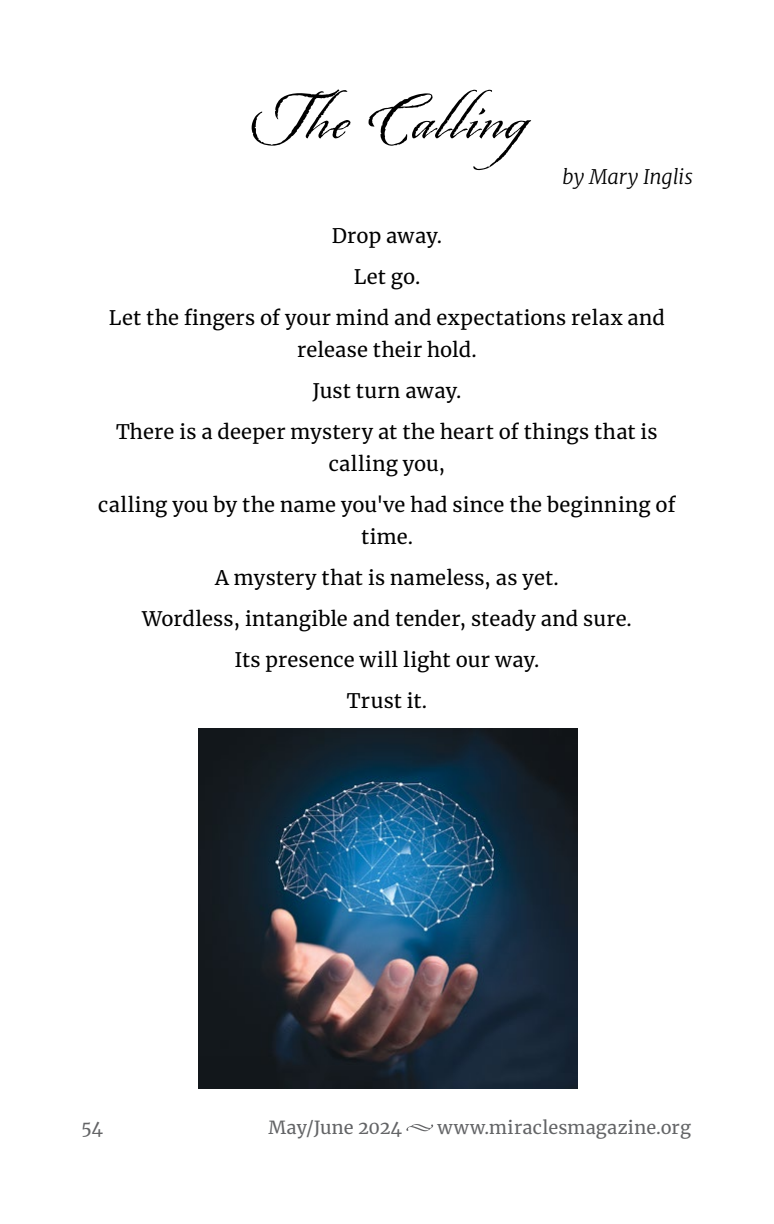
<style>
.page{position:relative;width:774px;height:1224px;background:#fff}
.page>*{position:absolute;margin:0;border:0;box-sizing:border-box;transform-origin:0 0}
.t1{font:64px "Origins";letter-spacing:.06em;color:#000}
.t2{font:20px/41px "Merriweather";letter-spacing:.01em;color:#000;text-align:center}
.t3{font:italic 300 20px "Merriweather";letter-spacing:-.005em;color:#000}
.t4{font:18px "Merriweather";letter-spacing:.015em;color:#636466}
</style>
<div class="page">
<svg style="left:406px;top:1124px;width:27px;height:7px"></svg>
<img style="left:199px;top:729px;width:378px;height:360px">
<h1 class="t1" style="left:248px;top:78px;width:317px">The Calling</h1>
<p class="t3" style="left:562px;top:163px;width:132px">by Mary Inglis</p>
<p class="t2" style="left:109px;top:215px;width:558px">Drop away.<br>Let go.<br>Let the fingers of your mind and expectations relax and</p>
<p class="t2" style="left:116px;top:329px;width:543px">release their hold.<br>Just turn away.<br>There is a deeper mystery at the heart of things that is</p>
<p class="t2" style="left:98px;top:443px;width:579px">calling you,<br>calling you by the name you've had since the beginning of</p>
<p class="t2" style="left:142px;top:516px;width:491px">time.<br>A mystery that is nameless, as yet.<br>Wordless, intangible and tender, steady and sure.<br>Its presence will light our way.<br>Trust it.</p>
<p class="t4" style="left:81px;top:1115px;width:24px">54</p>
<p class="t4" style="left:269px;top:1115px;width:135px">May/June 2024</p>
<p class="t4" style="left:437px;top:1115px;width:255px">www.miraclesmagazine.org</p>
</div>
